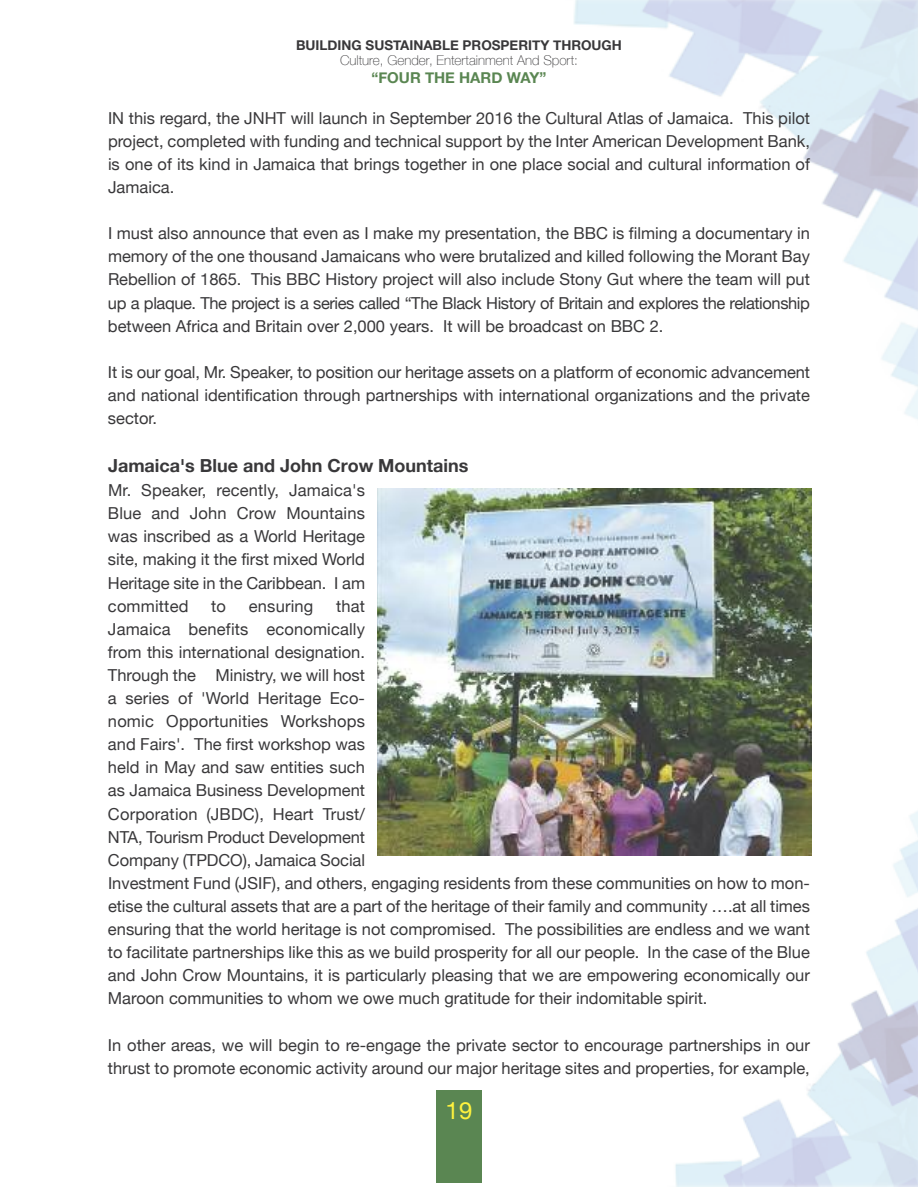
<style>
.page{position:relative;width:918px;height:1188px;background:#fff}
.page>*{position:absolute;margin:0;border:0;box-sizing:border-box;transform-origin:0 0}
.t1{font:24px "Helvetica Neue";color:#fff23e}
.t2{font:700 18px "Helvetica Neue";color:#39383a}
.t3{font:16.5px/23.1px "Helvetica Neue";color:#39383a;text-align:justify}
.t4{font:700 15px "Helvetica Neue";color:#5a8652}
.t5{font:100 13.5px "Helvetica Neue";color:#39383a}
.t6{font:700 13.5px "Helvetica Neue";color:#39383a}
</style>
<div class="page">
<img style="left:377px;top:0;width:541px;height:1186px">
<div style="left:436px;top:1090px;width:46px;height:93px;background:#5a8652"></div>
<img style="left:377px;top:489px;width:435px;height:367px">
<p class="t6" style="left:296px;top:37px;width:327px">BUILDING SUSTAINABLE PROSPERITY THROUGH</p>
<p class="t5" style="left:340px;top:52px;width:239px">Culture, Gender, Entertainment And Sport:</p>
<p class="t4" style="left:371px;top:68px;width:177px">“FOUR THE HARD WAY”</p>
<p class="t3" style="left:108px;top:106px;width:704px">IN this regard, the JNHT will launch in September 2016 the Cultural Atlas of Jamaica. This pilot project, completed with funding and technical support by the Inter American Development Bank, is one of its kind in Jamaica that brings together in one place social and cultural information of Jamaica.</p>
<p class="t3" style="left:108px;top:222px;width:704px">I must also announce that even as I make my presentation, the BBC is filming a documentary in memory of the one thousand Jamaicans who were brutalized and killed following the Morant Bay Rebellion of 1865. This BBC History project will also include Stony Gut where the team will put up a plaque. The project is a series called “The Black History of Britain and explores the relationship between Africa and Britain over 2,000 years. It will be broadcast on BBC 2.</p>
<p class="t3" style="left:108px;top:360px;width:704px">It is our goal, Mr. Speaker, to position our heritage assets on a platform of economic advancement and national identification through partnerships with international organizations and the private sector.</p>
<p class="t2" style="left:108px;top:455px;width:362px">Jamaica's blue and John Crow Mountains</p>
<p class="t3" style="left:108px;top:478px;width:259px">Mr. Speaker, recently, Jamaica's Blue and John Crow Mountains was inscribed as a World Heritage site, making it the first mixed World Heritage site in the Caribbean. I am committed</p>
<p class="t3" style="left:108px;top:594px;width:704px;text-align:left;text-indent:228px">that<br>Jamaica benefits economically<br>from this international designation.<br>Through the Ministry, we will host<br>a series of 'World Heritage Eco-<br>nomic Opportunities Workshops<br>and Fairs'. The first workshop was<br>held in May and saw entities such<br>as Jamaica Business Development<br>Corporation (JBDC), Heart Trust/<br>NTA, Tourism Product Development<br>Company (TPDCO), Jamaica Social<br>Investment Fund (JSIF), and others, engaging residents from these communities on how to mon&shy;etise the cultural assets that are a part of the heritage of their family and community ….at all times ensuring that the world heritage is not compromised. The possibilities are endless and we want to facilitate partnerships like this as we build prosperity for all our people. In the case of the Blue and John Crow Mountains, it is particularly pleasing that we are empowering economically our Maroon communities to whom we owe much gratitude for their indomitable spirit.</p>
<p class="t3" style="left:108px;top:1033px;width:704px">In other areas, we will begin to re-engage the private sector to encourage partnerships in our thrust to promote economic activity around our major heritage sites and properties, for example,</p>
<p class="t3" style="left:211px;top:594px;width:16px">to</p>
<p class="t3" style="left:249px;top:594px;width:66px">ensuring</p>
<h1 class="t1" style="left:446px;top:1096px;width:28px">19</h1>
</div>
